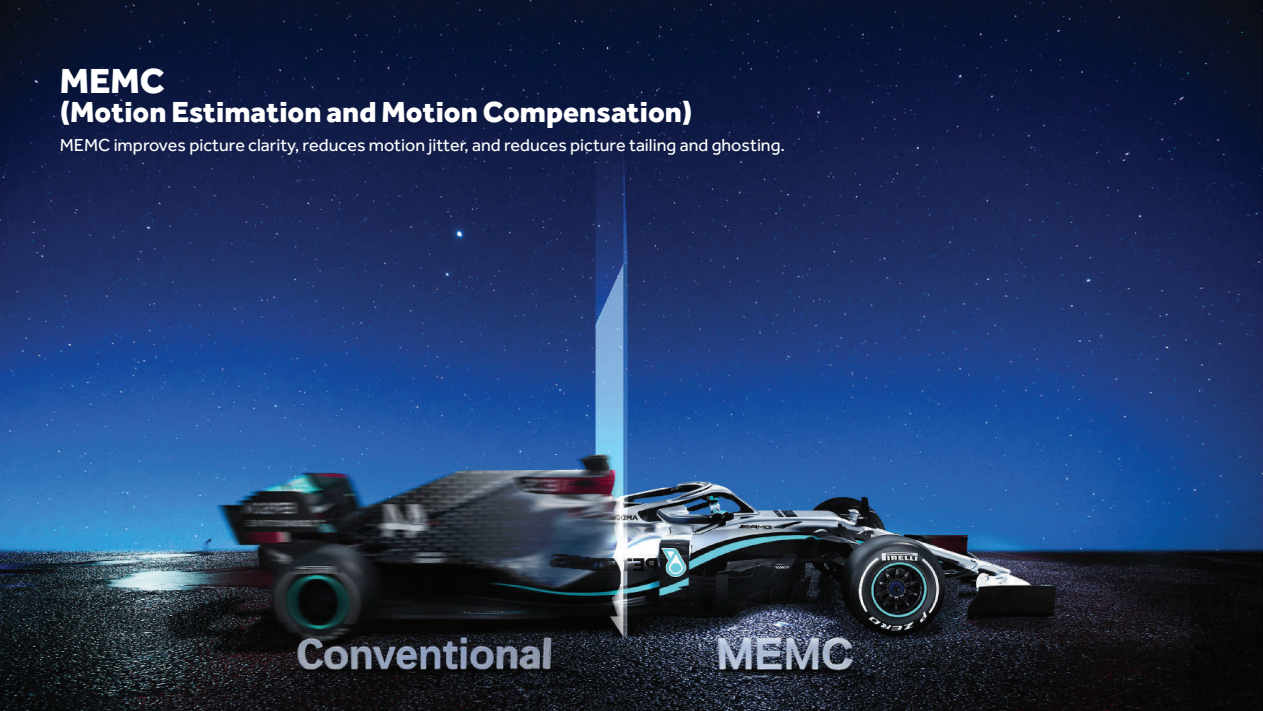
<style>
.page{position:relative;width:1263px;height:711px;background:#fff}
.page>*{position:absolute;margin:0;border:0;box-sizing:border-box;transform-origin:0 0}
.t1{font:800 36px "Effra";color:#fff}
.t2{font:800 30px "Effra";color:#fff}
.t3{font:18px "Effra";color:#fff}
</style>
<div class="page">
<img style="left:0;top:0;width:1263px;height:710px">
<h1 class="t1" style="left:60px;top:59px;width:106px">MEMC</h1>
<h2 class="t2" style="left:60px;top:93px;width:634px">(Motion Estimation and Motion Compensation)</h2>
<p class="t3" style="left:60px;top:134px;width:727px">MEMC improves picture clarity, reduces motion jitter, and reduces picture tailing and ghosting.</p>
</div>
